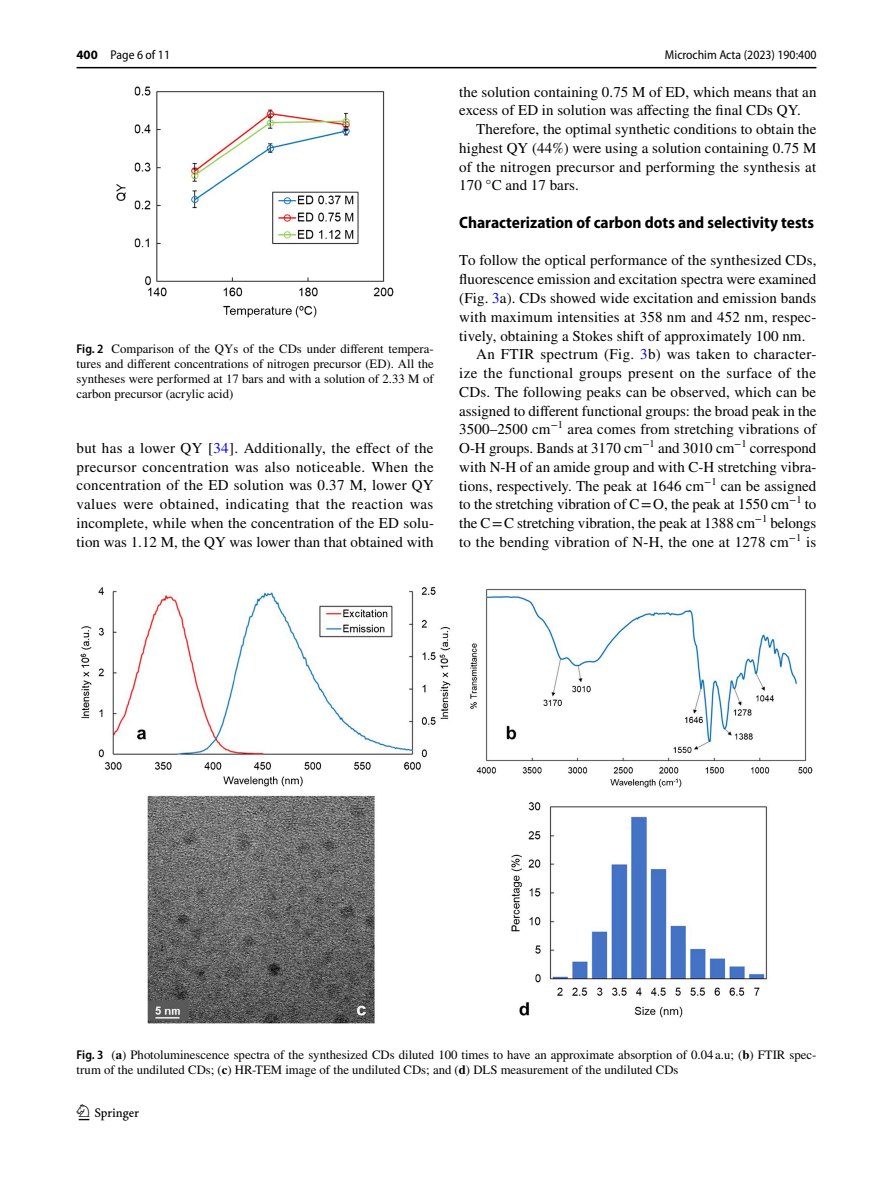
<style>
.page{position:relative;width:893px;height:1187px;background:#fff}
.page>*{position:absolute;margin:0;border:0;box-sizing:border-box;transform-origin:0 0}
.t1{font:22.5px "Springnew Regular 2";color:#000}
.t2{font:700 semi-condensed 16.5px "Myriad Pro";color:#000}
.t3{font:15px/18.8px "STIX";letter-spacing:.005em;color:#000;text-align:justify}
.t4{font:15px "STIX";letter-spacing:.025em;color:#000}
.t5{font:12.75px/15px "STIX";color:#000;text-align:justify}
.t6{font:semi-condensed 12.75px "Myriad Pro";color:#000}
.s1{font-weight:700;font-stretch:normal}
.s2{font-family:"Myriad Pro";font-weight:600;font-stretch:semi-condensed}
.s3{color:#00f}
.s4{font-weight:700}
</style>
<div class="page">
<hr style="left:77px;top:67px;width:739px;height:1px;background:#000">
<img style="left:117px;top:87px;width:276px;height:230px">
<img style="left:81px;top:587px;width:731px;height:436px">
<p class="t6" style="left:77px;top:48px;width:95px"><span class="s1">400</span> Page 6 of 11</p>
<p class="t5" style="left:77px;top:342px;width:359px"><span class="s2">Fig. 2</span> Comparison of the QYs of the CDs under different tempera&shy;tures and different concentrations of nitrogen precursor (ED). All the syntheses were performed at 17 bars and with a solution of 2.33 M of carbon precursor (acrylic acid)</p>
<p class="t3" style="left:77px;top:439px;width:359px">but has a lower QY [<span class="s3">34</span>]. Additionally, the effect of the precursor concentration was also noticeable. When the concentration of the ED solution was 0.37 M, lower QY values were obtained, indicating that the reaction was incomplete, while when the concentration of the ED solu&shy;tion was 1.12 M, the QY was lower than that obtained with</p>
<p class="t6" style="left:665px;top:48px;width:153px">Microchim Acta (2023) 190:400</p>
<p class="t3" style="left:459px;top:83px;width:359px">the solution containing 0.75 M of ED, which means that an excess of ED in solution was affecting the final CDs QY.</p>
<p class="t3" style="left:459px;top:121px;width:359px;text-indent:17px">Therefore, the optimal synthetic conditions to obtain the highest QY (44%) were using a solution containing 0.75 M of the nitrogen precursor and performing the synthesis at 170 °C and 17 bars.</p>
<p class="t2" style="left:459px;top:213px;width:356px">Characterization of carbon dots and selectivity tests</p>
<p class="t3" style="left:459px;top:252px;width:359px">To follow the optical performance of the synthesized CDs,</p>
<p class="t3" style="left:459px;top:271px;width:359px">fluorescence emission and excitation spectra were examined</p>
<p class="t3" style="left:459px;top:289px;width:359px">(Fig. <span class="s3">3</span>a). CDs showed wide excitation and emission bands</p>
<p class="t3" style="left:459px;top:308px;width:359px">with maximum intensities at 358 nm and 452 nm, respec-</p>
<p class="t3" style="left:459px;top:327px;width:348px">tively, obtaining a Stokes shift of approximately 100 nm.</p>
<p class="t4" style="left:476px;top:344px;width:342px">An FTIR spectrum (Fig. <span class="s3">3</span>b) was taken to character-</p>
<p class="t4" style="left:459px;top:362px;width:358px">ize the functional groups present on the surface of the</p>
<p class="t3" style="left:459px;top:383px;width:358px">CDs. The following peaks can be observed, which can be</p>
<p class="t3" style="left:459px;top:402px;width:359px">assigned to different functional groups: the broad peak in the</p>
<p class="t3" style="left:459px;top:421px;width:359px">3500–2500 cm<sup>−1</sup> area comes from stretching vibrations of</p>
<p class="t3" style="left:459px;top:439px;width:359px">O-H groups. Bands at 3170 cm<sup>−1</sup> and 3010 cm<sup>−1</sup> correspond</p>
<p class="t3" style="left:459px;top:458px;width:359px">with N-H of an amide group and with C-H stretching vibra-</p>
<p class="t3" style="left:459px;top:477px;width:359px">tions, respectively. The peak at 1646 cm<sup>−1</sup> can be assigned</p>
<p class="t3" style="left:459px;top:496px;width:359px">to the stretching vibration of C=O, the peak at 1550 cm<sup>−1</sup> to</p>
<p class="t3" style="left:459px;top:514px;width:359px">the C=C stretching vibration, the peak at 1388 cm<sup>−1</sup> belongs</p>
<p class="t3" style="left:459px;top:533px;width:359px">to the bending vibration of N-H, the one at 1278 cm<sup>−1</sup> is</p>
<p class="t5" style="left:77px;top:1047px;width:741px"><span class="s2">Fig. 3</span> (<span class="s4">a</span>) Photoluminescence spectra of the synthesized CDs diluted 100 times to have an approximate absorption of 0.04 a.u; (<span class="s4">b</span>) FTIR spec&shy;trum of the undiluted CDs; (<span class="s4">c</span>) HR-TEM image of the undiluted CDs; and (<span class="s4">d</span>) DLS measurement of the undiluted CDs</p>
<h1 class="t1" style="left:79px;top:1104px;width:62px">1 3</h1>
</div>
